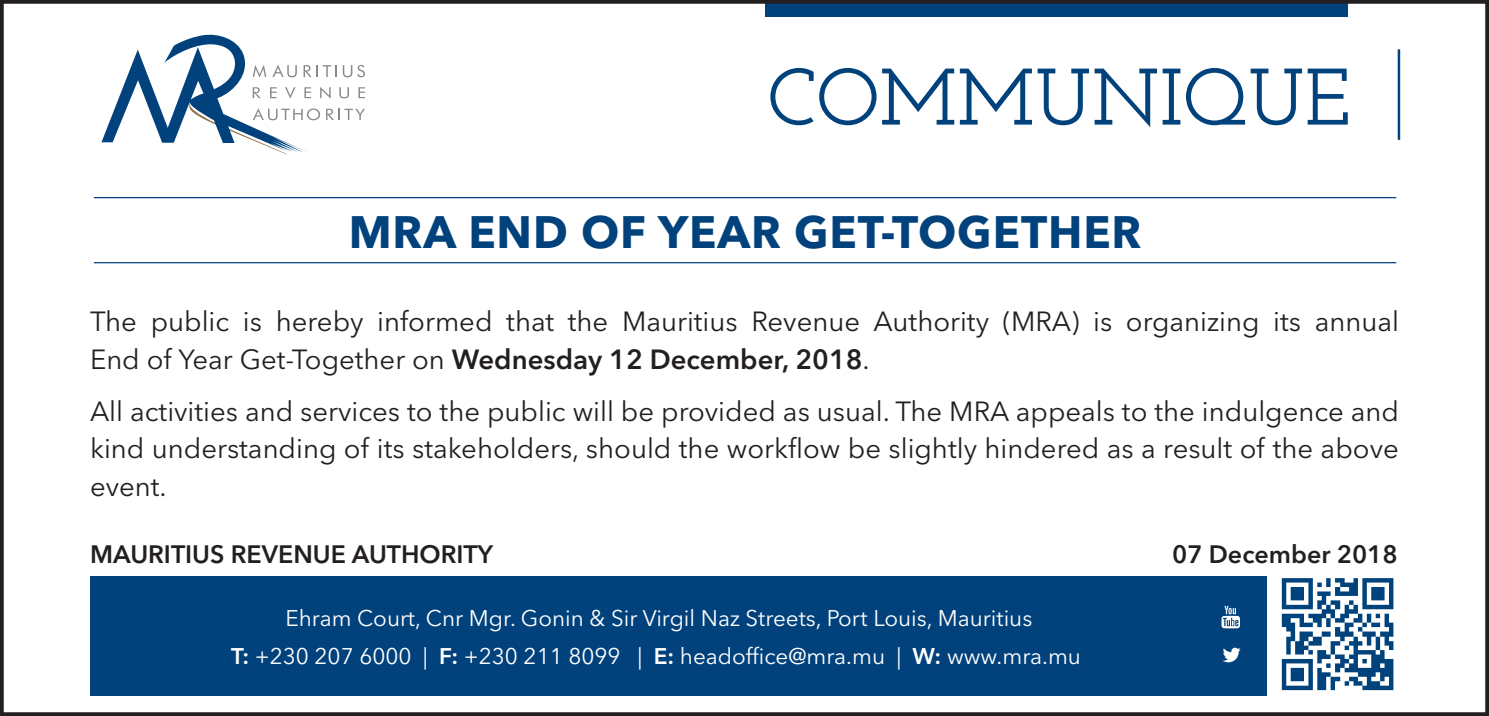
<style>
.page{position:relative;width:1489px;height:716px;background:#fff}
.page>*{position:absolute;margin:0;border:0;box-sizing:border-box;transform-origin:0 0}
.t1{font:600 80px "Josefin Slab";color:#01427c}
.TITLE_-_option_2{font:700 45px "Avenir Next LT Pro";letter-spacing:.02em;color:#01427c}
.body{font:27.5px/37.5px "Avenir Next LT Pro";color:#231f20}
.t2{font:600 25px "Avenir Next LT Pro";color:#231f20}
.t3{font:22.5px "Avenir Next LT Pro";color:#fff}
.s1{font-weight:600}
</style>
<div class="page">
<div style="left:765px;top:0;width:582px;height:17px;background:#01427c"></div>
<hr style="left:94px;top:197px;width:1302px;height:1px;background:#01427c">
<hr style="left:94px;top:262px;width:1302px;height:1px;background:#01427c">
<hr style="left:1397px;top:49px;width:2px;height:91px;background:#01427c">
<svg style="left:101px;top:34px;width:264px;height:120px"></svg>
<div style="left:90px;top:576px;width:1176px;height:119px;background:#01427c"></div>
<svg style="left:1223px;top:647px;width:17px;height:15px"></svg>
<svg style="left:1221px;top:606px;width:18px;height:22px"></svg>
<img style="left:1281px;top:578px;width:113px;height:113px">
<div style="left:0;top:0;width:1488px;height:716px;border:4px solid #231f20"></div>
<p class="t1" style="left:767px;top:50px;width:584px">COMMUNIQUE</p>
<p class="TITLE_-_option_2" style="left:349px;top:204px;width:794px">MRA END OF YEAR GET-TOGETHER</p>
<p class="body" style="left:90px;top:303px;width:1310px">The public is hereby informed that the Mauritius Revenue Authority (MRA) is organizing its annual<br>End of Year Get-Together on <span class="s1">Wednesday 12 December, 2018</span>.</p>
<p class="body" style="left:90px;top:392px;width:1310px;text-align:justify">All activities and services to the public will be provided as usual. The MRA appeals to the indulgence and kind understanding of its stakeholders, should the workflow be slightly hindered as a result of the above event.</p>
<p class="t2" style="left:90px;top:539px;width:404px">MAURITIUS REVENUE AUTHORITY</p>
<p class="t2" style="left:1171px;top:539px;width:227px">07 December 2018</p>
<p class="t3" style="left:285px;top:605px;width:748px">Ehram Court, Cnr Mgr. Gonin &amp; Sir Virgil Naz Streets, Port Louis, Mauritius</p>
<p class="t3" style="left:231px;top:642px;width:851px"><span class="s1">T:</span> +230 207 6000 | <span class="s1">F:</span> +230 211 8099 | <span class="s1">E:</span> headoffice@mra.mu | <span class="s1">W:</span> www.mra.mu</p>
</div>
